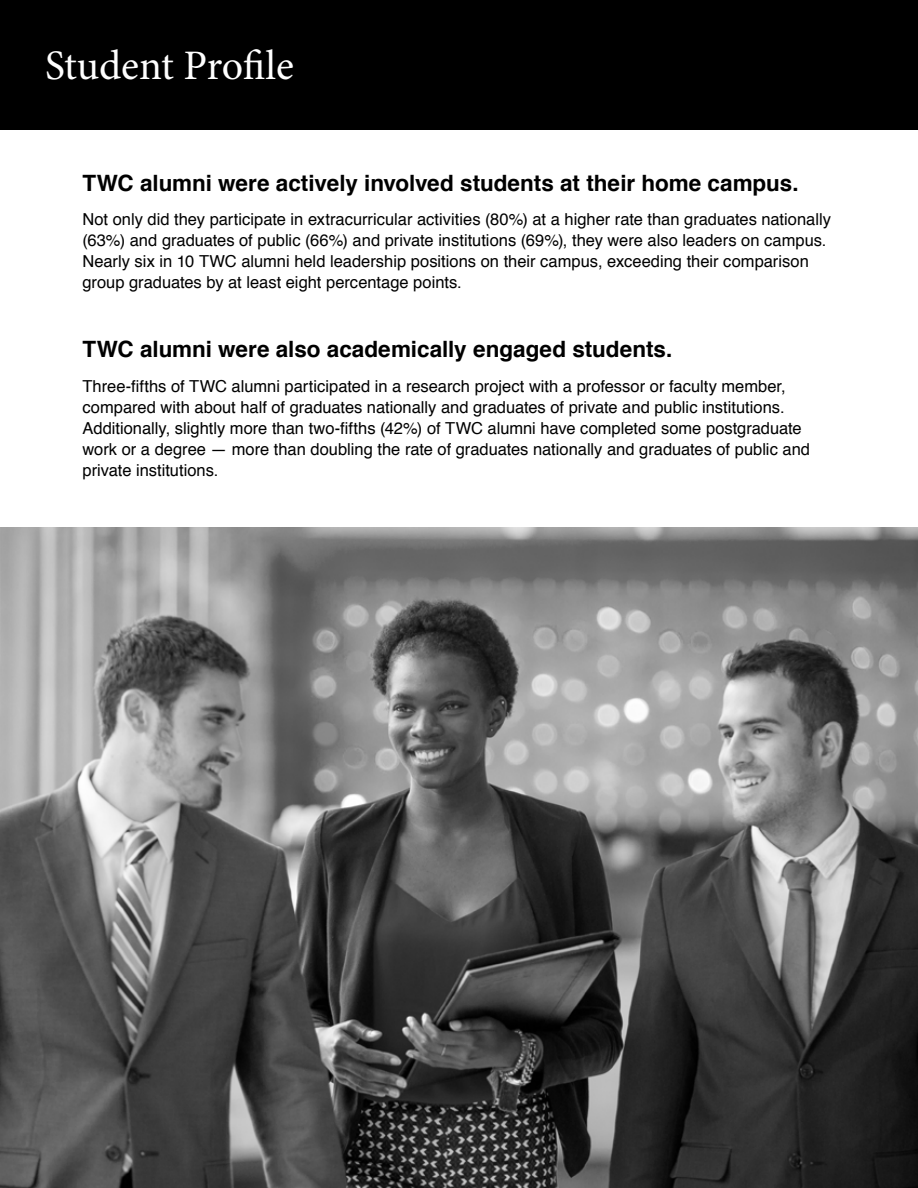
<style>
.page{position:relative;width:918px;height:1188px;background:#fff}
.page>*{position:absolute;margin:0;border:0;box-sizing:border-box;transform-origin:0 0}
.t1{font:42px "Minion Pro";letter-spacing:-.01em;color:#fff}
.t2{font:700 22.5px "Helvetica";color:#000}
.t3{font:16.5px/21px "Helvetica";color:#000}
</style>
<div class="page">
<div style="left:0;top:0;width:918px;height:130px;background:#000"></div>
<img style="left:0;top:527px;width:918px;height:661px">
<h1 class="t1" style="left:45px;top:38px;width:250px">Student Profile</h1>
<h2 class="t2" style="left:82px;top:173px;width:718px">TWC alumni were actively involved students at their home campus.</h2>
<p class="t3" style="left:82px;top:210px;width:750px">Not only did they participate in extracurricular activities (80%) at a higher rate than graduates nationally (63%) and graduates of public (66%) and private institutions (69%), they were also leaders on campus.<br>Nearly six in 10 TWC alumni held leadership positions on their campus, exceeding their comparison group graduates by at least eight percentage points.</p>
<h2 class="t2" style="left:82px;top:340px;width:592px">TWC alumni were also academically engaged students.</h2>
<p class="t3" style="left:82px;top:377px;width:729px">Three-fifths of TWC alumni participated in a research project with a professor or faculty member, compared with about half of graduates nationally and graduates of private and public institutions.<br>Additionally, slightly more than two-fifths (42%) of TWC alumni have completed some postgraduate work or a degree — more than doubling the rate of graduates nationally and graduates of public and private institutions.</p>
</div>
